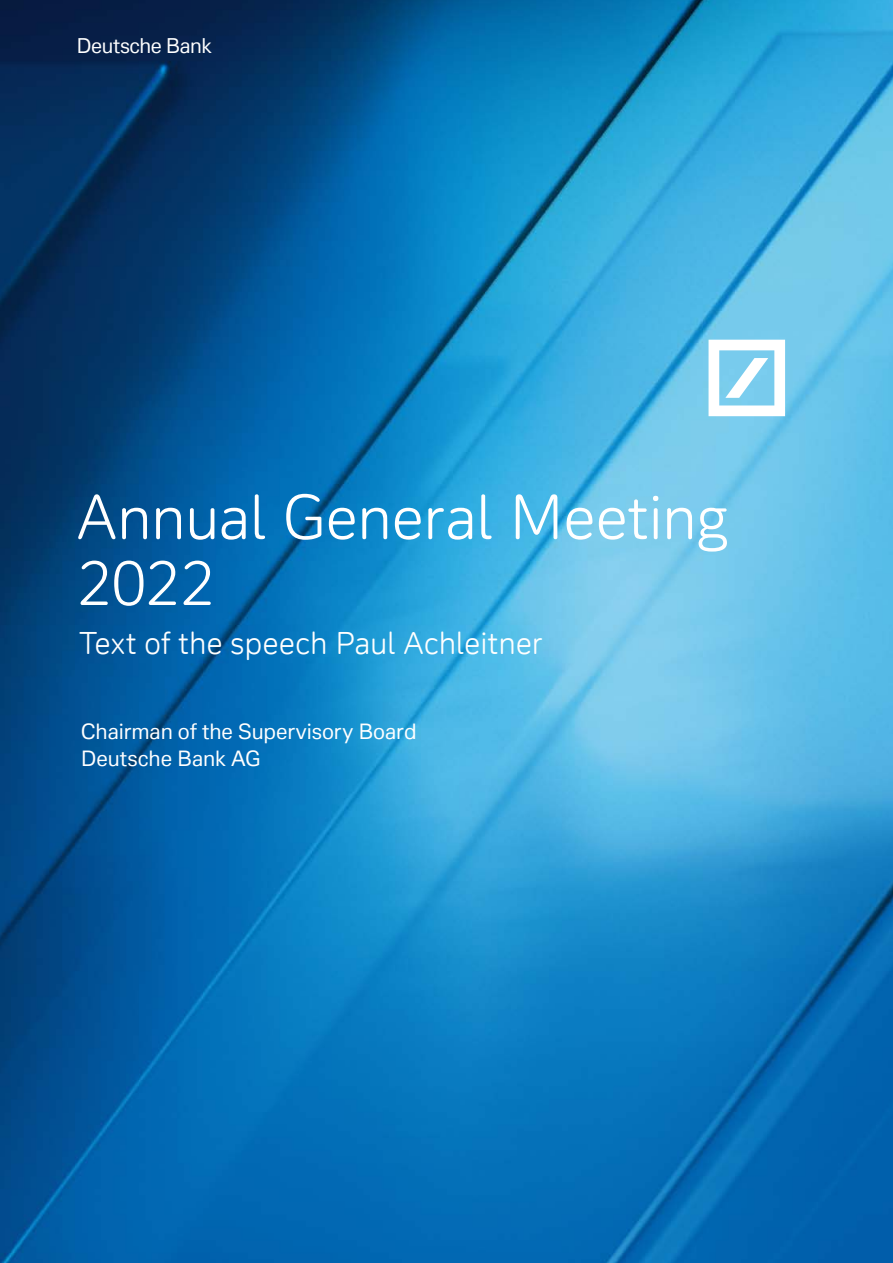
<style>
.page{position:relative;width:893px;height:1263px;background:#fff}
.page>*{position:absolute;margin:0;border:0;box-sizing:border-box;transform-origin:0 0}
.t1{font:60px/66px "Deutsche Bank Display";letter-spacing:-.02em;color:#fff}
.t2{font:30px "Deutsche Bank Display";letter-spacing:-.005em;color:#fff}
.t3{font:21px/27px "Deutsche Bank Text";letter-spacing:-.005em;color:#fff}
.t4{font:20.25px "Deutsche Bank Text";letter-spacing:-.025em;color:#fff}
</style>
<div class="page">
<img style="left:0;top:0;width:893px;height:1263px">
<svg style="left:708px;top:340px;width:77px;height:76px"></svg>
<p class="t4" style="left:77px;top:33px;width:137px">Deutsche Bank</p>
<h1 class="t1" style="left:77px;top:483px;width:653px">Annual General Meeting<br>2022</h1>
<h2 class="t2" style="left:79px;top:624px;width:466px">Text of the speech Paul Achleitner</h2>
<p class="t3" style="left:81px;top:718px;width:337px">Chairman of the Supervisory Board<br>Deutsche Bank AG</p>
</div>
